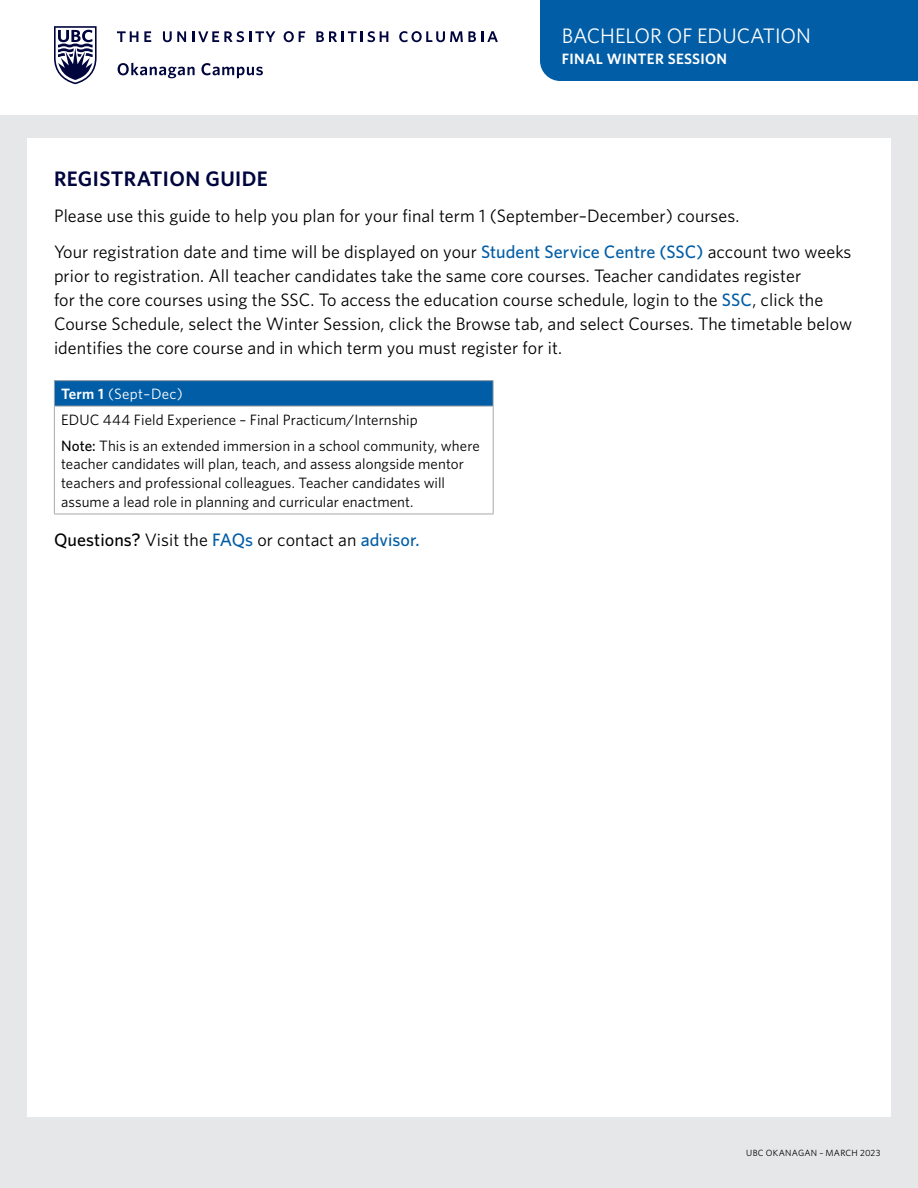
<style>
.page{position:relative;width:918px;height:1188px;background:#fff}
.page>*{position:absolute;margin:0;border:0;box-sizing:border-box;transform-origin:0 0}
.t1{font:21px "Whitney";letter-spacing:-.005em;color:#fff}
.t2{font:600 21px "Whitney";letter-spacing:.02em;color:#00053e}
.t3{font:18px/24px "Whitney";letter-spacing:.005em;color:#000}
.t4{font:15px/25.7px "Whitney";letter-spacing:.005em;color:#000}
.t5{font:600 15px "Whitney";letter-spacing:.02em;color:#fff}
.t6{font:9px "Whitney";letter-spacing:.025em;color:#000}
.s1{font-weight:500;color:#005da6}
.s2{font-weight:600;color:#fff}
.s3{color:#fff}
.s4{font-weight:500}
</style>
<div class="page">
<div style="left:0;top:115px;width:918px;height:1073px;background:#e6e7e8"></div>
<div style="left:27px;top:138px;width:864px;height:979px;background:#fff"></div>
<svg style="left:54px;top:26px;width:43px;height:58px"></svg>
<svg style="left:117px;top:31px;width:21px;height:11px"></svg>
<svg style="left:144px;top:31px;width:7px;height:11px"></svg>
<svg style="left:163px;top:31px;width:23px;height:11px"></svg>
<svg style="left:192px;top:31px;width:83px;height:11px"></svg>
<svg style="left:284px;top:31px;width:21px;height:11px"></svg>
<svg style="left:316px;top:31px;width:72px;height:11px"></svg>
<svg style="left:399px;top:31px;width:99px;height:11px"></svg>
<svg style="left:118px;top:63px;width:77px;height:15px"></svg>
<svg style="left:201px;top:63px;width:62px;height:15px"></svg>
<div style="left:540px;top:0;width:378px;height:81px;background:#005da6"></div>
<div style="left:54px;top:381px;width:439px;height:25px;background:#005da6"></div>
<hr style="left:54px;top:380px;width:440px;height:1px;background:#a7a9ac">
<svg style="left:54px;top:381px;width:1px;height:25px"></svg>
<svg style="left:493px;top:381px;width:1px;height:25px"></svg>
<hr style="left:54px;top:406px;width:440px;height:1px;background:#a7a9ac">
<hr style="left:54px;top:406px;width:1px;height:108px;background:#a7a9ac">
<hr style="left:493px;top:406px;width:1px;height:108px;background:#a7a9ac">
<hr style="left:54px;top:514px;width:440px;height:1px;background:#a7a9ac">
<p class="t1" style="left:562px;top:22px;width:251px">BACHELOR OF EDUCATION</p>
<p class="t5" style="left:562px;top:49px;width:167px">FINAL WINTER SESSION</p>
<p class="t2" style="left:54px;top:165px;width:215px">REGISTRATION GUIDE</p>
<p class="t3" style="left:54px;top:197px;width:799px;line-height:36px">Please use this guide to help you plan for your final term 1 (September–December) courses.<br>Your registration date and time will be displayed on your <span class="s1">Student Service Centre (SSC)</span> account two weeks</p>
<p class="t3" style="left:54px;top:263px;width:800px">prior to registration. All teacher candidates take the same core courses. Teacher candidates register<br>for the core courses using the SSC. To access the education course schedule, login to the <span class="s1">SSC</span>, click the Course Schedule, select the Winter Session, click the Browse tab, and select Courses. The timetable below identifies the core course and in which term you must register for it.</p>
<p class="t4" style="left:61px;top:381px;width:420px"><span class="s2">Term 1</span> <span class="s3">(Sept–Dec)<br></span>EDUC 444 Field Experience – Final Practicum/Internship<br><span class="s4">Note:</span> This is an extended immersion in a school community, where</p>
<p class="t4" style="left:61px;top:454px;width:404px;line-height:18.9px">teacher candidates will plan, teach, and assess alongside mentor teachers and professional colleagues. Teacher candidates will assume a lead role in planning and curricular enactment.</p>
<p class="t3" style="left:54px;top:527px;width:367px"><span class="s4">Questions?</span> Visit the <span class="s1">FAQs</span> or contact an <span class="s1">advisor.</span></p>
<p class="t6" style="left:746px;top:1146px;width:136px">UBC OKANAGAN – MARCH 2023</p>
</div>
